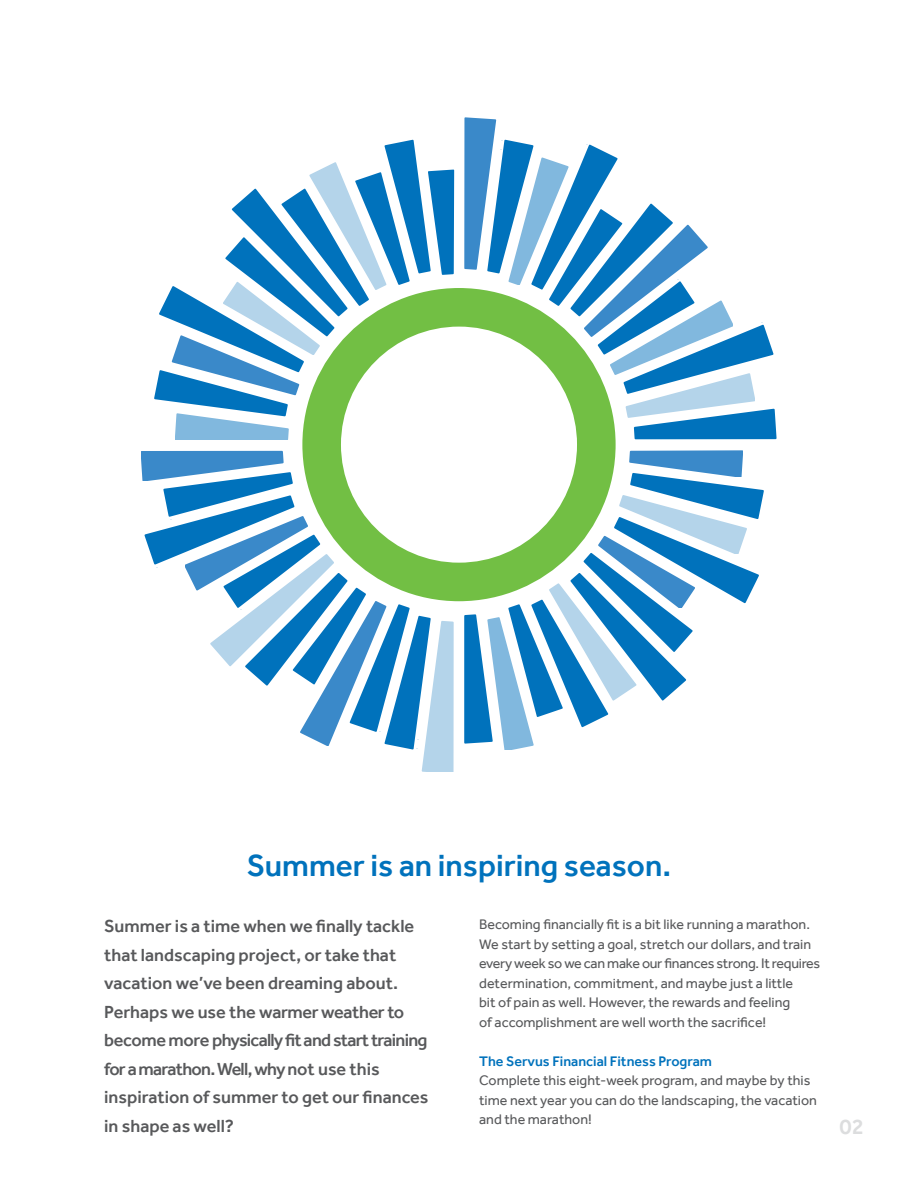
<style>
.page{position:relative;width:918px;height:1188px;background:#fff}
.page>*{position:absolute;margin:0;border:0;box-sizing:border-box;transform-origin:0 0}
.t1{font:500 31.5px "Effra";color:#0072bc}
.t2{font:500 22.5px "Effra";color:#dcddde}
.t3{font:500 18px/28.5px "Effra";color:#58595b}
.t4{font:14.25px/19.5px "Effra";color:#58595b}
.t5{font:500 14.25px "Effra";color:#0072bc}
</style>
<div class="page">
<svg style="left:302px;top:288px;width:314px;height:313px"></svg>
<svg style="left:154px;top:140px;width:300px;height:300px"></svg>
<svg style="left:141px;top:451px;width:313px;height:321px"></svg>
<svg style="left:464px;top:450px;width:300px;height:299px"></svg>
<svg style="left:464px;top:117px;width:313px;height:322px"></svg>
<h1 class="t1" style="left:247px;top:846px;width:426px">Summer is an inspiring season.</h1>
<p class="t3" style="left:104px;top:912px;width:326px">Summer is a time when we finally tackle that landscaping project, or take that vacation we’ve been dreaming about.<br>Perhaps we use the warmer weather to become more physically fit and start training for a marathon. Well, why not use this inspiration of summer to get our finances in shape as well?</p>
<p class="t4" style="left:479px;top:915px;width:343px">Becoming financially fit is a bit like running a marathon.<br>We start by setting a goal, stretch our dollars, and train every week so we can make our finances strong. It requires determination, commitment, and maybe just a little<br>bit of pain as well. However, the rewards and feeling<br>of accomplishment are well worth the sacrifice!</p>
<p class="t5" style="left:479px;top:1053px;width:234px">The Servus Financial Fitness Program</p>
<p class="t4" style="left:479px;top:1071px;width:339px">Complete this eight-week program, and maybe by this time next year you can do the landscaping, the vacation and the marathon!</p>
<h2 class="t2" style="left:839px;top:1113px;width:26px">02</h2>
</div>
